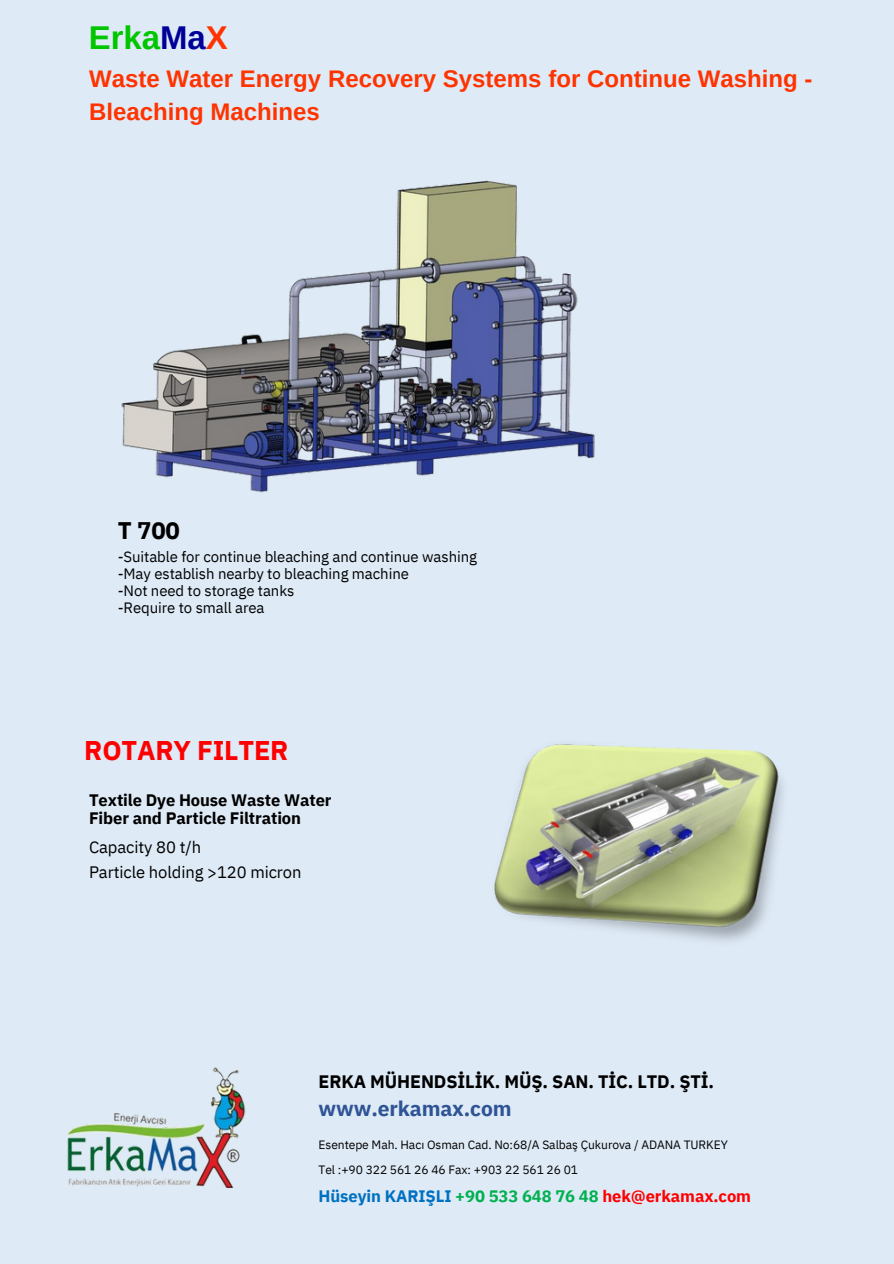
<style>
.page{position:relative;width:894px;height:1264px;background:#fff}
.page>*{position:absolute;margin:0;border:0;box-sizing:border-box;transform-origin:0 0}
.t1{font:700 33px "Arimo";color:#00c600}
.t2{font:700 27px "IBM Plex Sans";letter-spacing:-.005em;color:#f00}
.t3{font:700 24px/32.7px "Arimo";color:#f30}
.t4{font:700 24px "IBM Plex Sans";color:#000}
.t5{font:700 21px "IBM Plex Sans";letter-spacing:-.005em;color:#2f5496}
.t6{font:700 18px "IBM Plex Sans";letter-spacing:-.005em;color:#000}
.t7{font:700 16.5px/18px "IBM Plex Sans";letter-spacing:-.005em;color:#000}
.t8{font:700 16.5px "IBM Plex Sans";letter-spacing:-.005em;color:#f00}
.t9{font:16.5px/24.8px "IBM Plex Sans";letter-spacing:-.005em;color:#000}
.t10{font:15px/16.8px "IBM Plex Sans";letter-spacing:-.005em;color:#000}
.t11{font:12px "IBM Plex Sans";letter-spacing:-.005em;color:#000}
.s1{color:#009}
.s2{color:#f30}
.s3{color:#0070c0}
.s4{color:#00b050}
</style>
<div class="page">
<div style="left:0;top:0;width:893px;height:1263px;background:#deeaf6"></div>
<img style="left:121px;top:180px;width:474px;height:313px">
<img style="left:494px;top:744px;width:289px;height:198px">
<img style="left:67px;top:1067px;width:179px;height:120px">
<p class="t1" style="left:89px;top:19px;width:141px">Erka<span class="s1">Ma</span><span class="s2">X</span></p>
<p class="t3" style="left:89px;top:63px;width:724px">Waste Water Energy Recovery Systems for Continue Washing -<br>Bleaching Machines</p>
<h5 class="t4" style="left:118px;top:514px;width:64px">T 700</h5>
<p class="t10" style="left:118px;top:547px;width:361px">-Suitable for continue bleaching and continue washing</p>
<p class="t10" style="left:118px;top:565px;width:293px">-May establish nearby to bleaching machine -Not need to storage tanks<br>-Require to small area</p>
<h5 class="t2" style="left:84px;top:732px;width:206px">ROTARY FILTER</h5>
<p class="t7" style="left:89px;top:790px;width:244px">Textile Dye House Waste Water<br>Fiber and Particle Filtration</p>
<p class="t9" style="left:89px;top:834px;width:214px">Capacity 80 t/h<br>Particle holding &gt;120 micron</p>
<h6 class="t6" style="left:318px;top:1069px;width:397px">ERKA MÜHENDSİLİK. MÜŞ. SAN. TİC. LTD. ŞTİ.</h6>
<h6 class="t5" style="left:318px;top:1094px;width:194px">www.erkamax.com</h6>
<p class="t11" style="left:318px;top:1136px;width:411px">Esentepe Mah. Hacı Osman Cad. No:68/A Salbaş Çukurova / ADANA TURKEY</p>
<p class="t11" style="left:318px;top:1161px;width:261px">Tel :+90 322 561 26 46 Fax: +903 22 561 26 01</p>
<h2 class="t8" style="left:318px;top:1184px;width:434px"><span class="s3">Hüseyin KARIŞLI</span> <span class="s4">+90 533 648 76 48</span> hek@erkamax.com</h2>
</div>
